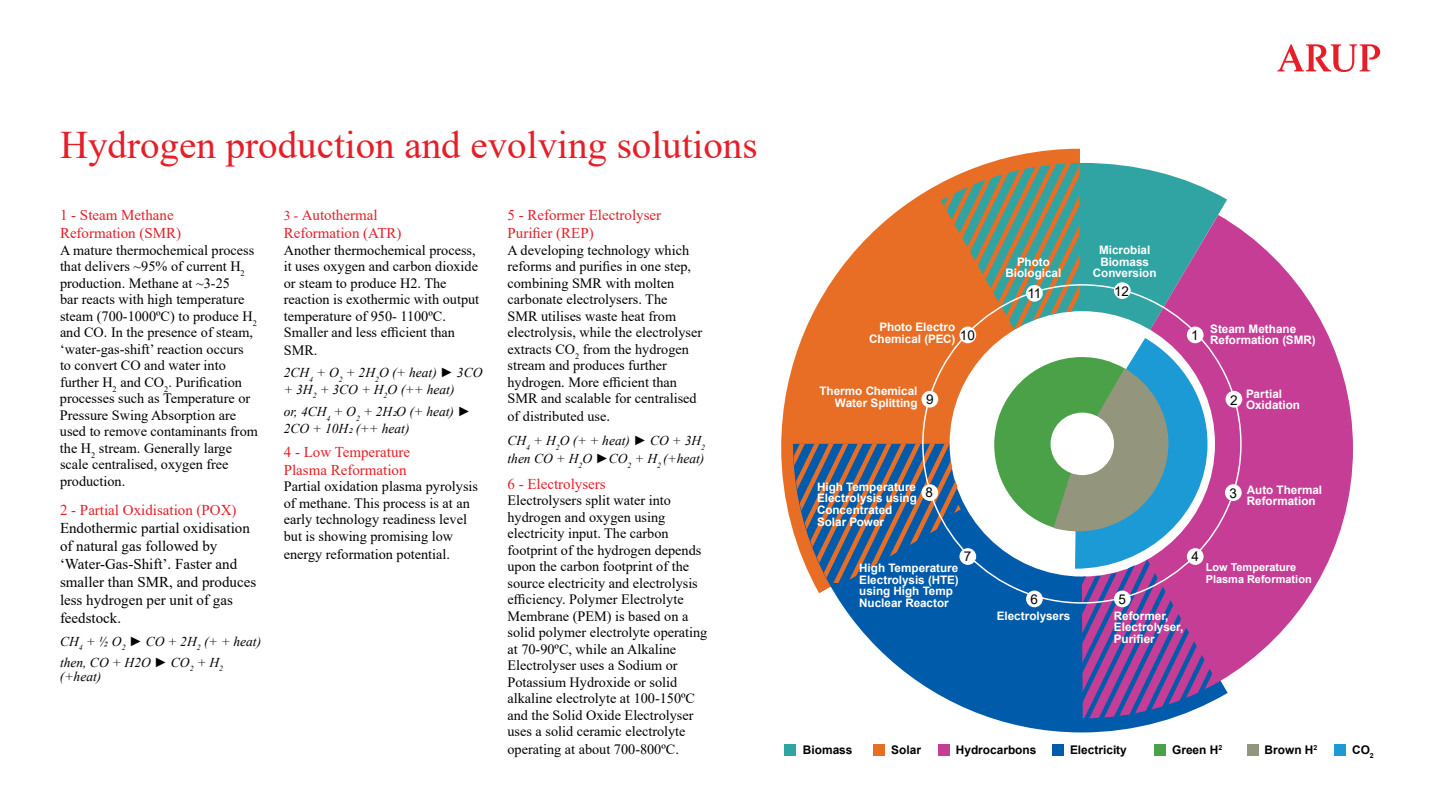
<style>
.page{position:relative;width:1440px;height:810px;background:#fff}
.page>*{position:absolute;margin:0;border:0;box-sizing:border-box;transform-origin:0 0}
.t1{font:39px "Times New Roman";color:#e61e28}
.t2{font:15px/18px "Times New Roman";color:#e61e28}
.t3{font:15px/18px "Times New Roman";color:#000}
.t4{font:14.25px/16.5px "Times New Roman";color:#000}
.t5{font:italic 13.5px/16.5px "Times New Roman";color:#000}
.t6{font:13.5px "Arial";color:#000}
.t7{font:700 11.93px "Arial";color:#000}
.t8{font:700 11.7px/11.7px "Arial";color:#fff}
.t9{font:700 10.95px/11.7px "Arial";color:#fff}
.t10{font:700 6.9px "Arial";color:#000}
.s1{font-size:13.5px}
.s2{font-style:italic;font-size:13.5px}
.s3{font-size:15px}
</style>
<div class="page">
<svg style="left:1277px;top:44px;width:103px;height:28px"></svg>
<svg style="left:781px;top:149px;width:300px;height:382px;fill:#e86e25"></svg>
<svg style="left:793px;top:444px;width:354px;height:288px"></svg>
<svg style="left:941px;top:163px;width:286px;height:281px;fill:#30a4a2"></svg>
<svg style="left:1081px;top:215px;width:272px;height:482px;fill:#c63d96"></svg>
<div style="left:950px;top:311px;width:265px;height:266px;background:#fff;border-radius:50%"></div>
<div style="left:1114px;top:282px;width:17px;height:17px;background:#fff;border-radius:50%"></div>
<div style="left:1187px;top:327px;width:17px;height:16px;background:#fff;border-radius:50%"></div>
<div style="left:959px;top:327px;width:17px;height:16px;background:#fff;border-radius:50%"></div>
<div style="left:1226px;top:391px;width:16px;height:17px;background:#fff;border-radius:50%"></div>
<div style="left:922px;top:391px;width:16px;height:17px;background:#fff;border-radius:50%"></div>
<div style="left:1225px;top:484px;width:17px;height:17px;background:#fff;border-radius:50%"></div>
<div style="left:959px;top:548px;width:17px;height:17px;background:#fff;border-radius:50%"></div>
<div style="left:873px;top:744px;width:12px;height:12px;background:#e86e25"></div>
<div style="left:785px;top:744px;width:11px;height:12px;background:#30a4a2"></div>
<div style="left:1334px;top:744px;width:12px;height:12px;background:#1c9ad6"></div>
<div style="left:938px;top:744px;width:12px;height:12px;background:#c63d96"></div>
<div style="left:1247px;top:744px;width:12px;height:12px;background:#93957d"></div>
<div style="left:1052px;top:744px;width:12px;height:12px;background:#005baa"></div>
<div style="left:1154px;top:744px;width:12px;height:12px;background:#4aa147"></div>
<svg style="left:994px;top:338px;width:227px;height:387px"></svg>
<svg style="left:794px;top:444px;width:167px;height:139px;background:#516785"></svg>
<svg style="left:941px;top:163px;width:139px;height:166px;background:#978e69"></svg>
<div style="left:922px;top:484px;width:16px;height:17px;background:#fff;border-radius:50%"></div>
<div style="left:1026px;top:285px;width:17px;height:17px;background:#fff;border-radius:50%"></div>
<div style="left:1114px;top:591px;width:17px;height:16px;background:#fff;border-radius:50%"></div>
<h1 class="t1" style="left:60px;top:118px;width:699px">Hydrogen production and evolving solutions</h1>
<p class="t2" style="left:60px;top:206px;width:123px">1 - Steam Methane<br>Reformation (SMR)</p>
<p class="t4" style="left:60px;top:241px;width:199px">A mature thermochemical process that delivers ~95% of current H<sub>2 </sub>production. Methane at ~3-25<br>bar reacts with high temperature steam (700-1000ºC) to produce H<sub>2 </sub>and CO. In the presence of steam, ‘water-gas-shift’ reaction occurs to convert CO and water into further H<sub>2</sub> and CO<sub>2</sub>. Purification processes such as Temperature or<br>Pressure Swing Absorption are used to remove contaminants from the H<sub>2</sub> stream. Generally large scale centralised, oxygen free production.</p>
<p class="t2" style="left:60px;top:501px;width:178px">2 - Partial Oxidisation (POX)</p>
<p class="t3" style="left:60px;top:519px;width:198px">Endothermic partial oxidisation of natural gas followed by ‘Water-Gas-Shift’. Faster and smaller than SMR, and produces less hydrogen per unit of gas feedstock.</p>
<p class="t5" style="left:60px;top:630px;width:203px;line-height:21px">CH<sub>4</sub> + ½ O<sub>2</sub> ► CO + 2H<sub>2</sub> (+ + heat) then, CO + H2O ► CO<sub>2</sub> + H<sub>2</sub></p>
<p class="t5" style="left:60px;top:668px;width:43px">(+heat)</p>
<p class="t2" style="left:284px;top:206px;width:119px"><span class="s1">3</span> <span class="s2">-</span> Autothermal<br>Reformation (ATR)</p>
<p class="t4" style="left:284px;top:241px;width:197px">Another thermochemical process, it uses oxygen and carbon dioxide or steam to produce H2. The reaction is exothermic with output temperature of 950- 1100ºC.<br>Smaller and less efficient than</p>
<p class="t4" style="left:284px;top:342px;width:35px">SMR.</p>
<p class="t5" style="left:284px;top:364px;width:200px">2CH<sub>4</sub> + O<sub>2</sub> + 2H<sub>2</sub>O (+ heat) ► 3CO + 3H<sub>2</sub> + 3CO + H<sub>2</sub>O (++ heat)</p>
<p class="t5" style="left:284px;top:403px;width:189px">or, 4CH<sub>4</sub> + O<sub>2</sub> + 2H2O (+ heat) ►<br>2CO + 10H2 (++ heat)</p>
<p class="t2" style="left:284px;top:442px;width:128px">4 - Low Temperature<br>Plasma Reformation</p>
<p class="t4" style="left:284px;top:478px;width:196px">Partial oxidation plasma pyrolysis of methane. This process is at an early technology readiness level but is showing promising low</p>
<p class="t4" style="left:284px;top:545px;width:168px">energy reformation potential.</p>
<p class="t2" style="left:507px;top:206px;width:155px">5 - Reformer Electrolyser<br>Purifier (REP)</p>
<p class="t4" style="left:507px;top:241px;width:196px">A developing technology which reforms and purifies in one step, combining SMR with molten carbonate electrolysers. The<br>SMR utilises waste heat from electrolysis, while the electrolyser extracts CO<sub>2</sub> from the hydrogen stream and produces further hydrogen. More efficient than<br>SMR and scalable for centralised</p>
<p class="t4" style="left:508px;top:408px;width:104px">of distributed use<span class="s3">.</span></p>
<p class="t5" style="left:507px;top:432px;width:199px;line-height:18px">CH<sub>4</sub> + H<sub>2</sub>O (+ + heat) ► CO + 3H<sub>2 </sub>then CO + H<sub>2</sub>O ►CO<sub>2</sub> + H<sub>2</sub> (+heat)</p>
<p class="t2" style="left:507px;top:474px;width:100px">6 - Electrolysers</p>
<p class="t4" style="left:507px;top:492px;width:201px">Electrolysers split water into hydrogen and oxygen using electricity input. The carbon footprint of the hydrogen depends upon the carbon footprint of the source electricity and electrolysis efficiency. Polymer Electrolyte<br>Membrane (PEM) is based on a solid polymer electrolyte operating at 70-90ºC, while an Alkaline<br>Electrolyser uses a Sodium or<br>Potassium Hydroxide or solid alkaline electrolyte at 100-150ºC and the Solid Oxide Electrolyser uses a solid ceramic electrolyte</p>
<p class="t4" style="left:507px;top:741px;width:173px">operating at about 700-800ºC.</p>
<p class="t8" style="left:1006px;top:256px;width:57px;text-align:center">Photo<br>Biological</p>
<p class="t8" style="left:1093px;top:244px;width:65px;text-align:center">Microbial<br>Biomass<br>Conversion</p>
<p class="t6" style="left:1027px;top:284px;width:16px">11</p>
<p class="t6" style="left:1114px;top:282px;width:17px">12</p>
<p class="t8" style="left:869px;top:322px;width:87px;text-align:right">Photo Electro<br>Chemical (PEC)</p>
<p class="t6" style="left:960px;top:326px;width:17px">10</p>
<p class="t6" style="left:1191px;top:326px;width:9px">1</p>
<p class="t8" style="left:1210px;top:323px;width:107px">Steam Methane<br>Reformation (SMR)</p>
<p class="t8" style="left:819px;top:385px;width:100px;text-align:right">Thermo Chemical<br>Water Splitting</p>
<p class="t6" style="left:926px;top:389px;width:9px">9</p>
<p class="t6" style="left:1230px;top:390px;width:9px">2</p>
<p class="t8" style="left:1246px;top:388px;width:55px">Partial<br>Oxidation</p>
<p class="t8" style="left:817px;top:481px;width:101px">High Temperature<br>Electrolysis using<br>Concentrated<br>Solar Power</p>
<p class="t6" style="left:926px;top:483px;width:9px">8</p>
<p class="t6" style="left:1230px;top:484px;width:9px">3</p>
<p class="t8" style="left:1247px;top:484px;width:77px">Auto Thermal<br>Reformation</p>
<p class="t6" style="left:964px;top:547px;width:9px">7</p>
<p class="t6" style="left:1191px;top:547px;width:9px">4</p>
<p class="t8" style="left:859px;top:562px;width:101px">High Temperature<br>Electrolysis (HTE) using High Temp<br>Nuclear Reactor</p>
<p class="t6" style="left:1031px;top:590px;width:9px">6</p>
<p class="t6" style="left:1119px;top:590px;width:9px">5</p>
<p class="t9" style="left:1206px;top:562px;width:107px">Low Temperature<br>Plasma Reformation</p>
<p class="t8" style="left:997px;top:610px;width:75px">Electrolysers</p>
<p class="t8" style="left:1114px;top:610px;width:71px">Reformer,<br>Electrolyser,<br>Purifier</p>
<p class="t7" style="left:1070px;top:741px;width:58px">Electricity</p>
<p class="t7" style="left:1172px;top:741px;width:52px">Green H<sup>2</sup></p>
<p class="t10" style="left:1314px;top:742px;width:5px">2</p>
<p class="t7" style="left:803px;top:741px;width:51px">Biomass</p>
<p class="t7" style="left:891px;top:741px;width:31px">Solar</p>
<p class="t7" style="left:956px;top:741px;width:82px">Hydrocarbons</p>
<p class="t7" style="left:1265px;top:741px;width:50px">Brown H</p>
<p class="t7" style="left:1352px;top:741px;width:23px">CO<sub>2</sub></p>
</div>
